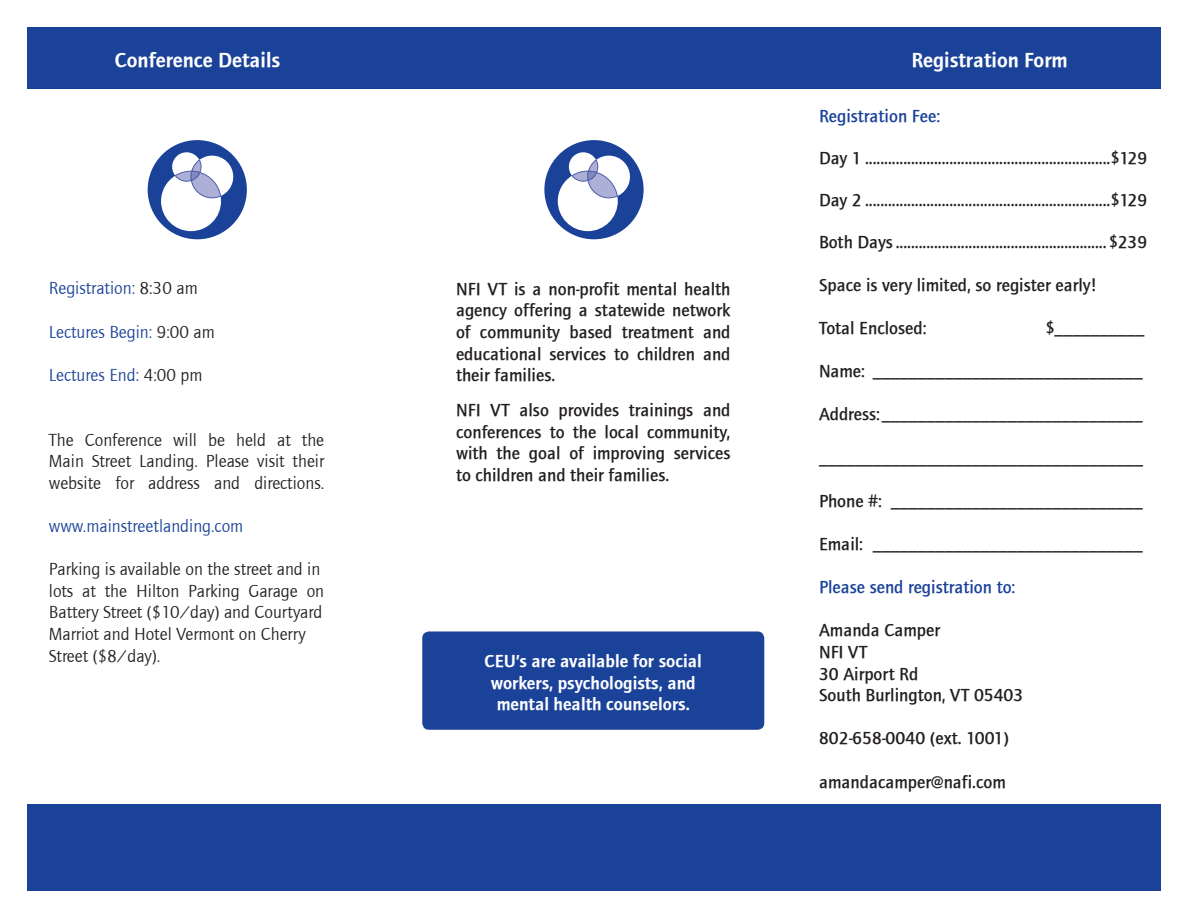
<style>
.page{position:relative;width:1188px;height:918px;background:#fff}
.page>*{position:absolute;margin:0;border:0;box-sizing:border-box;transform-origin:0 0}
.t1{font:21px "Foundry Journal Demi";color:#fff}
.t2{font:500 18px/21.6px "Foundry Journal";color:#231f20;text-align:justify}
.t3{font:18px/21.6px "Foundry Journal";color:#231f20;text-align:justify}
.t4{font:18px "Foundry Journal";color:#1b4299}
.t5{font:18px "Foundry Journal Demi";color:#fff}
.t6{font:500 18px "Foundry Journal";color:#1b4299}
.s1{color:#231f20}
</style>
<div class="page">
<div style="left:27px;top:27px;width:1134px;height:62px;background:#1b4299"></div>
<div style="left:27px;top:805px;width:1134px;height:86px;background:#1b4299"></div>
<div style="left:148px;top:140px;width:99px;height:99px;background:#1b4299;border-radius:50%"></div>
<svg style="left:161px;top:152px;width:72px;height:79px"></svg>
<div style="left:422px;top:631px;width:342px;height:99px;background:#1b4299;border-radius:7px"></div>
<div style="left:544px;top:140px;width:100px;height:99px;background:#1b4299;border-radius:50%"></div>
<svg style="left:558px;top:152px;width:72px;height:79px"></svg>
<p class="t1" style="left:115px;top:48px;width:167px">Conference Details</p>
<p class="t1" style="left:912px;top:48px;width:158px">Registration Form</p>
<p class="t4" style="left:49px;top:279px;width:150px">Registration: <span class="s1">8:30 am</span></p>
<p class="t4" style="left:49px;top:322px;width:167px">Lectures Begin: <span class="s1">9:00 am</span></p>
<p class="t4" style="left:49px;top:365px;width:155px">Lectures End: <span class="s1">4:00 pm</span></p>
<p class="t3" style="left:49px;top:429px;width:277px">The Conference will be held at the Main Street Landing. Please visit their website for address and directions.</p>
<p class="t4" style="left:49px;top:516px;width:196px">www.mainstreetlanding.com</p>
<p class="t3" style="left:49px;top:559px;width:273px">Parking is available on the street and in</p>
<p class="t3" style="left:49px;top:580px;width:277px">lots at the Hilton Parking Garage on<br>Battery Street ($10/day) and Courtyard</p>
<p class="t3" style="left:49px;top:624px;width:258px">Marriot and Hotel Vermont on Cherry</p>
<p class="t3" style="left:49px;top:645px;width:113px">Street ($8/day).</p>
<p class="t2" style="left:456px;top:278px;width:276px">NFI VT is a non-profit mental health agency offering a statewide network of community based treatment and educational services to children and their families.</p>
<p class="t2" style="left:456px;top:400px;width:276px">NFI VT also provides trainings and conferences to the local community, with the goal of improving services to children and their families.</p>
<p class="t5" style="left:485px;top:651px;width:219px">CEU’s are available for social</p>
<p class="t5" style="left:491px;top:672px;width:206px">workers, psychologists, and</p>
<p class="t5" style="left:497px;top:694px;width:195px">mental health counselors.</p>
<p class="t6" style="left:819px;top:106px;width:123px">Registration Fee:</p>
<p class="t2" style="left:819px;top:147px;width:330px">Day 1 ................................................................$129</p>
<p class="t2" style="left:819px;top:189px;width:330px">Day 2 ................................................................$129</p>
<p class="t2" style="left:819px;top:231px;width:330px">Both Days....................................................... $239</p>
<p class="t2" style="left:819px;top:274px;width:280px">Space is very limited, so register early!</p>
<p class="t2" style="left:819px;top:317px;width:109px">Total Enclosed:</p>
<p class="t2" style="left:1046px;top:317px;width:100px">$__________</p>
<p class="t2" style="left:819px;top:361px;width:325px">Name: ______________________________</p>
<p class="t2" style="left:819px;top:404px;width:325px">Address:_____________________________</p>
<p class="t2" style="left:819px;top:447px;width:325px">____________________________________</p>
<p class="t2" style="left:819px;top:490px;width:325px">Phone #: ____________________________</p>
<p class="t2" style="left:819px;top:533px;width:325px">Email: ______________________________</p>
<p class="t6" style="left:819px;top:577px;width:198px">Please send registration to:</p>
<p class="t2" style="left:819px;top:620px;width:123px">Amanda Camper</p>
<p class="t2" style="left:819px;top:641px;width:50px">NFI VT</p>
<p class="t2" style="left:819px;top:663px;width:101px">30 Airport Rd</p>
<p class="t2" style="left:819px;top:685px;width:206px">South Burlington, VT 05403</p>
<p class="t2" style="left:819px;top:728px;width:192px">802-658-0040 (ext. 1001)</p>
<p class="t2" style="left:819px;top:771px;width:189px">amandacamper@nafi.com</p>
</div>
